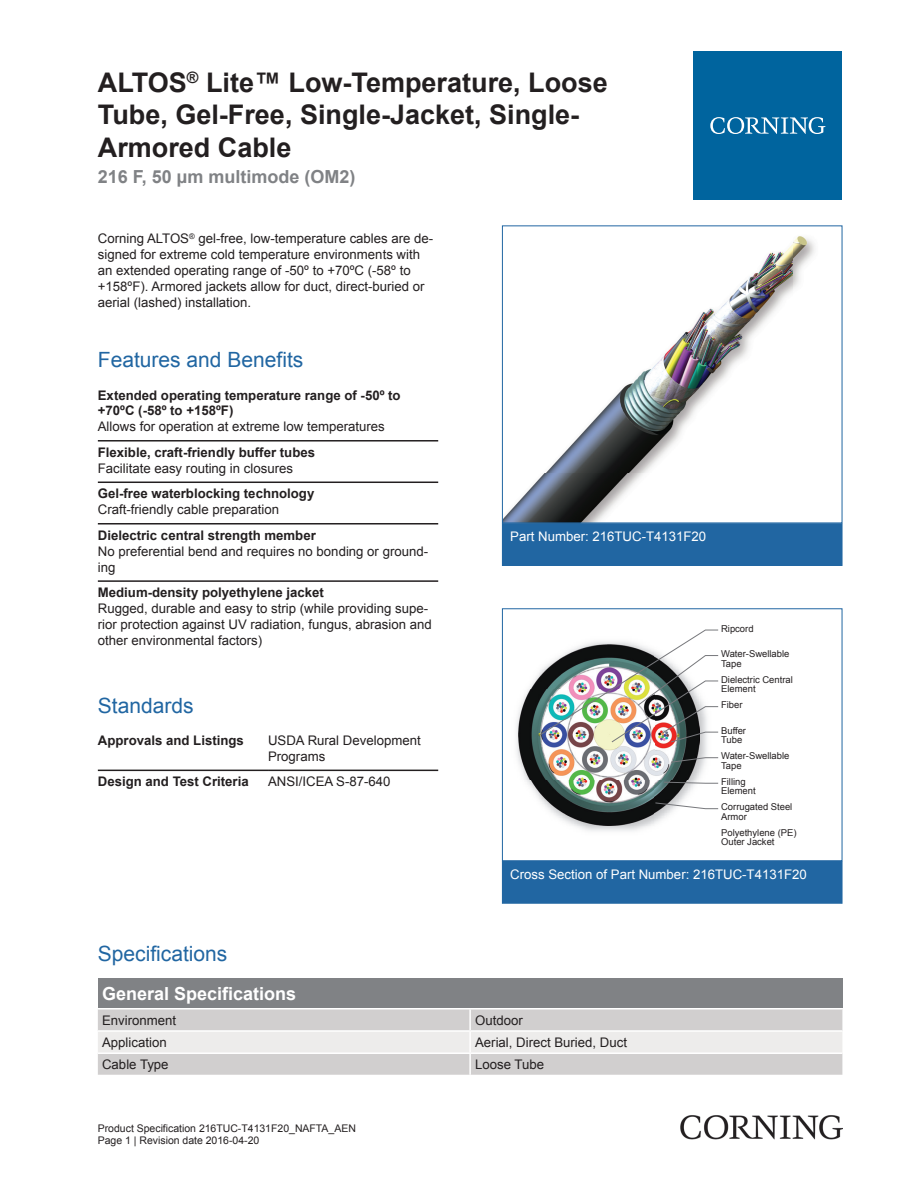
<style>
.page{position:relative;width:919px;height:1187px;background:#fff}
.page>*{position:absolute;margin:0;border:0;box-sizing:border-box;transform-origin:0 0}
.t1{font:700 27px/32.4px "Arial";color:#231f20}
.t2{font:21px "Arial";color:#2166a2}
.t3{font:700 18px "Arial";color:#808285}
.t4{font:700 18px "Arial";color:#fff}
.t5{font:13.2px/15.9px "Arial";color:#231f20}
.t6{font:700 13.2px/15.9px "Arial";color:#231f20}
.t7{font:13.2px "Arial";color:#fff}
.t8{font:10.5px/12.6px "Arial";color:#231f20}
.t9{font:9.45px/9.4px "Arial";color:#231f20}
</style>
<div class="page">
<img style="left:504px;top:236px;width:311px;height:285px">
<div style="left:502px;top:523px;width:340px;height:42px;background:#2166a2"></div>
<div style="left:502px;top:523px;width:340px;height:43px;border:1px solid #2166a2"></div>
<img style="left:516px;top:719px;width:197px;height:112px">
<img style="left:518px;top:674px;width:181px;height:151px">
<img style="left:539px;top:629px;width:179px;height:180px">
<div style="left:502px;top:608px;width:340px;height:253px;border:1px solid #2166a2"></div>
<div style="left:502px;top:861px;width:340px;height:42px;background:#2166a2"></div>
<hr style="left:98px;top:440px;width:340px;height:1px;background:#231f20">
<hr style="left:98px;top:481px;width:340px;height:2px;background:#231f20">
<hr style="left:98px;top:523px;width:340px;height:1px;background:#231f20">
<hr style="left:98px;top:580px;width:340px;height:2px;background:#231f20">
<hr style="left:98px;top:769px;width:170px;height:2px;background:#231f20">
<hr style="left:268px;top:769px;width:170px;height:2px;background:#231f20">
<div style="left:98px;top:978px;width:744px;height:29px;background:#808285"></div>
<div style="left:98px;top:1009px;width:744px;height:65px;background:#d1cfcf"></div>
<div style="left:98px;top:1031px;width:744px;height:21px;background:#edeceb"></div>
<hr style="left:469px;top:1009px;width:2px;height:21px;background:#fff">
<hr style="left:469px;top:1031px;width:2px;height:21px;background:#fff">
<hr style="left:469px;top:1053px;width:2px;height:21px;background:#fff">
<hr style="left:98px;top:1030px;width:372px;height:1px;background:#fff">
<hr style="left:470px;top:1030px;width:372px;height:1px;background:#fff">
<hr style="left:98px;top:1052px;width:372px;height:1px;background:#fff">
<hr style="left:470px;top:1052px;width:372px;height:1px;background:#fff">
<div style="left:693px;top:51px;width:149px;height:149px;background:#00649e"></div>
<svg style="left:710px;top:117px;width:115px;height:17px"></svg>
<img style="left:680px;top:1115px;width:162px;height:24px">
<h1 class="t1" style="left:98px;top:67px;width:511px">ALTOS<sup>®</sup> Lite™ Low-Temperature, Loose<br>Tube, Gel-Free, Single-Jacket, Single-<br>Armored Cable</h1>
<h3 class="t3" style="left:98px;top:165px;width:259px">216 F, 50 µm multimode (OM2)</h3>
<p class="t5" style="left:98px;top:231px;width:337px">Corning ALTOS<sup>®</sup> gel -free, low -temperature cables are de&shy;signed for extreme cold temperature environments with an extended operating range of -50º to +70ºC ( -58º to +158ºF). Armored jackets allow for duct, direct -buried or aerial (lashed) installation.</p>
<h2 class="t2" style="left:98px;top:346px;width:207px">Features and Benefits</h2>
<p class="t6" style="left:98px;top:387px;width:304px">Extended operating temperature range of -50º to +70ºC (-58º to +158ºF)</p>
<p class="t5" style="left:98px;top:419px;width:288px">Allows for operation at extreme low temperatures</p>
<p class="t6" style="left:98px;top:445px;width:219px">Flexible, craft-friendly buffer tubes</p>
<p class="t5" style="left:98px;top:460px;width:197px">Facilitate easy routing in closures</p>
<p class="t6" style="left:98px;top:486px;width:218px">Gel-free waterblocking technology</p>
<p class="t5" style="left:98px;top:502px;width:183px">Craft-friendly cable preparation</p>
<p class="t6" style="left:98px;top:527px;width:219px">Dielectric central strength member</p>
<p class="t5" style="left:98px;top:543px;width:332px">No preferential bend and requires no bonding or ground&shy;ing</p>
<p class="t6" style="left:98px;top:585px;width:227px">Medium-density polyethylene jacket</p>
<p class="t5" style="left:98px;top:600px;width:335px">Rugged, durable and easy to strip (while providing supe&shy;rior protection against UV radiation, fungus, abrasion and other environmental factors)</p>
<h2 class="t2" style="left:98px;top:691px;width:97px">Standards</h2>
<p class="t6" style="left:98px;top:732px;width:147px">Approvals and Listings</p>
<p class="t5" style="left:268px;top:732px;width:154px">USDA Rural Development<br>Programs</p>
<p class="t6" style="left:98px;top:774px;width:152px">Design and Test Criteria</p>
<p class="t5" style="left:268px;top:774px;width:124px">ANSI/ICEA S-87-640</p>
<p class="t7" style="left:510px;top:527px;width:197px">Part Number: 216TUC-T4131F20</p>
<p class="t9" style="left:721px;top:623px;width:34px">Ripcord</p>
<p class="t9" style="left:721px;top:649px;width:70px">Water-Swellable<br>Tape</p>
<p class="t9" style="left:721px;top:674px;width:73px">Dielectric Central<br>Element</p>
<p class="t9" style="left:721px;top:700px;width:23px">Fiber</p>
<p class="t9" style="left:721px;top:725px;width:26px">Buffer<br>Tube</p>
<p class="t9" style="left:721px;top:751px;width:70px">Water-Swellable<br>Tape</p>
<p class="t9" style="left:721px;top:776px;width:36px">Filling<br>Element</p>
<p class="t9" style="left:721px;top:802px;width:73px">Corrugated Steel<br>Armor</p>
<p class="t9" style="left:721px;top:827px;width:77px">Polyethylene (PE)<br>Outer Jacket</p>
<p class="t7" style="left:510px;top:865px;width:298px">Cross Section of Part Number: 216TUC-T4131F20</p>
<h2 class="t2" style="left:98px;top:940px;width:131px">Specifications</h2>
<h3 class="t4" style="left:102px;top:981px;width:196px">General Specifications</h3>
<p class="t5" style="left:102px;top:1012px;width:76px">Environment</p>
<p class="t5" style="left:475px;top:1012px;width:49px">Outdoor</p>
<p class="t5" style="left:102px;top:1034px;width:66px">Application</p>
<p class="t5" style="left:475px;top:1034px;width:153px">Aerial, Direct Buried, Duct</p>
<p class="t5" style="left:102px;top:1056px;width:68px">Cable Type</p>
<p class="t5" style="left:475px;top:1056px;width:70px">Loose Tube</p>
<p class="t8" style="left:98px;top:1121px;width:259px">Product Specification 216TUC-T4131F20_NAFTA_AEN<br>Page 1 | Revision date 2016-04-20</p>
</div>
